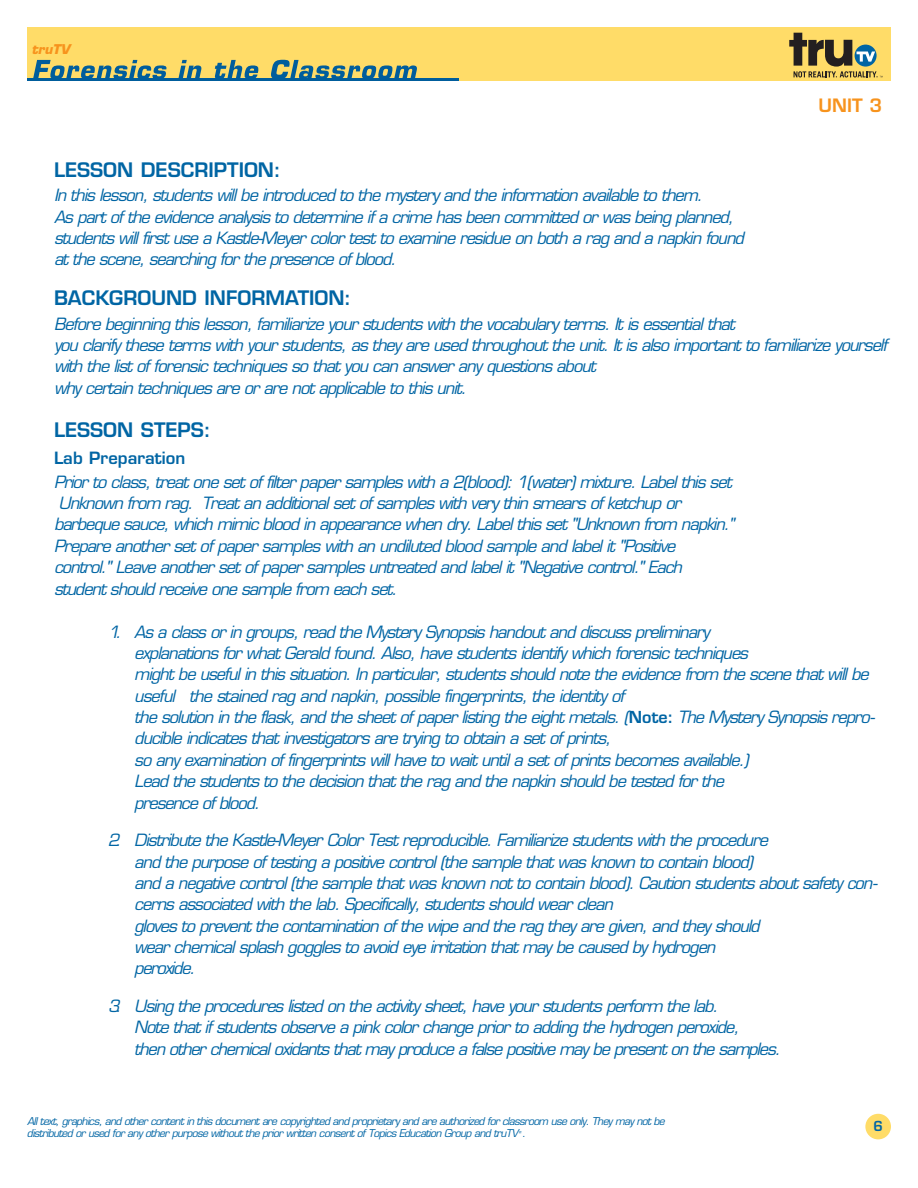
<style>
.page{position:relative;width:918px;height:1188px;background:#fff}
.page>*{position:absolute;margin:0;border:0;box-sizing:border-box;transform-origin:0 0}
.t1{font:600 19.5px "Eurostile";color:#0065a4}
.t2{font:600 18px "Eurostile";color:#f7931d}
.t3{font:italic 16.5px/21.3px "Eurostile";letter-spacing:-.065em;color:#0065a4}
.t4{font:600 16.5px "Eurostile";color:#0065a4}
.t5{font:600 13.5px "Eurostile";color:#0065a4}
.t6{font:italic 700 13.05px "Eurostile";color:#f7931d}
.t7{font:italic 10.5px/12.6px "Eurostile";letter-spacing:-.065em;color:#0065a4}
.s1{font-weight:600;font-style:normal;font-size:16.2px}
</style>
<div class="page">
<div style="left:27px;top:27px;width:864px;height:54px;background:#ffdc68"></div>
<svg style="left:33px;top:60px;width:134px;height:18px"></svg>
<svg style="left:178px;top:60px;width:24px;height:18px"></svg>
<svg style="left:214px;top:60px;width:45px;height:18px"></svg>
<svg style="left:271px;top:60px;width:146px;height:18px"></svg>
<hr style="left:27px;top:78px;width:431px;height:3px;background:#005d9c">
<svg style="left:789px;top:33px;width:94px;height:44px"></svg>
<div style="left:865px;top:1114px;width:26px;height:25px;background:#ffdc68;border-radius:50%"></div>
<p class="t6" style="left:31px;top:44px;width:42px">truTV</p>
<p class="t2" style="left:819px;top:99px;width:65px">UNIT 3</p>
<p class="t1" style="left:54px;top:162px;width:228px">LESSON DESCRIPTION:</p>
<p class="t3" style="left:54px;top:186px;width:695px">In thislesson,studentswillbeintroduced to themystery and theinformation availableto them.<br>Aspartof theevidenceanalysistodetermineif acrimehasbeen committed orwasbeing planned, studentswillfirstusea Kastle-Meyercolortestto examineresidueon both a rag and a napkin found atthescene,searchingforthepresenceof blood.</p>
<p class="t1" style="left:54px;top:290px;width:299px">BACKGROUND INFORMATION:</p>
<p class="t3" style="left:54px;top:315px;width:835px">Before beginning thislesson,familiarize yourstudentswith the vocabulary terms.Itisessentialthat<br>you clarify these termswith yourstudents,asthey are used throughoutthe unit.Itisalso importantto familiarize yourself with thelistof forensictechniquesso thatyou can answerany questionsabout<br>why certain techniquesareorarenotapplicableto thisunit.</p>
<p class="t1" style="left:54px;top:422px;width:158px">LESSON STEPS:</p>
<p class="t4" style="left:54px;top:452px;width:133px">Lab Preparation</p>
<p class="t3" style="left:54px;top:473px;width:685px">Priorto class,treatonesetof filterpapersampleswith a 2(blood):1(water)mixture.Labelthisset Unknown from rag. Treatan additionalsetof sampleswith very thin smearsof ketchup or barbequesauce,which mimicbloodin appearancewhen dry.Labelthisset"Unknown from napkin." Prepare anothersetof papersampleswith an undiluted blood sample and labelit"Positive control."Leaveanothersetof papersamplesuntreated and labelit"Negativecontrol."Each studentshouldreceiveonesamplefrom each set.</p>
<p class="t3" style="left:134px;top:623px;width:745px;text-indent:-26px">1. Asaclassorin groups,read theMystery Synopsishandoutand discusspreliminary explanationsforwhatGerald found.Also,havestudentsidentify which forensictechniques mightbeusefulin thissituation.In particular,studentsshould notetheevidencefrom thescenethatwillbe useful the stained rag and napkin,possible fingerprints,the identity of<br>thesolution in theflask,and thesheetof paperlisting theeightmetals.(<span class="s1">N o t e :</span> TheMystery Synopsisrepro&shy;ducible indicatesthatinvestigatorsare trying to obtain a setof prints,<br>so any examination of fingerprintswillhave to waituntila setof printsbecomesavailable.)<br>Lead thestudentstothedecision thattherag and thenapkin should betested forthe<br>presenceof blood.</p>
<p class="t3" style="left:134px;top:831px;width:748px;text-indent:-26px">2. Distribute the Kastle-MeyerColorTestreproducible.Familiarize studentswith the procedure<br>and thepurposeof testing a positivecontrol(thesamplethatwasknown to contain blood)<br>and a negativecontrol(thesamplethatwasknown notto contain blood).Caution studentsaboutsafety con&shy;cernsassociated with thelab.Specifically,studentsshould wearclean<br>glovestopreventthecontamination of thewipeand therag they aregiven,and they should wearchemicalsplash gogglesto avoid eyeirritation thatmay becaused by hydrogen<br>peroxide.</p>
<p class="t3" style="left:134px;top:997px;width:651px;text-indent:-26px">3. Using theprocedureslisted on theactivity sheet,haveyourstudentsperform thelab.<br>Notethatif studentsobservea pink colorchangepriorto adding thehydrogen peroxide, thenotherchemicaloxidantsthatmay produceafalsepositivemay bepresentonthesamples.</p>
<p class="t7" style="left:27px;top:1116px;width:642px">Alltext,graphics,and othercontentin thisdocumentarecopyrighted and proprietary and areauthorized forclassroom useonly.They may notbe distributed orused forany otherpurpose withoutthe priorwritten consentof TopicsEducation Group and truTV<sup>¤</sup> .</p>
<p class="t5" style="left:874px;top:1121px;width:11px">6</p>
</div>
